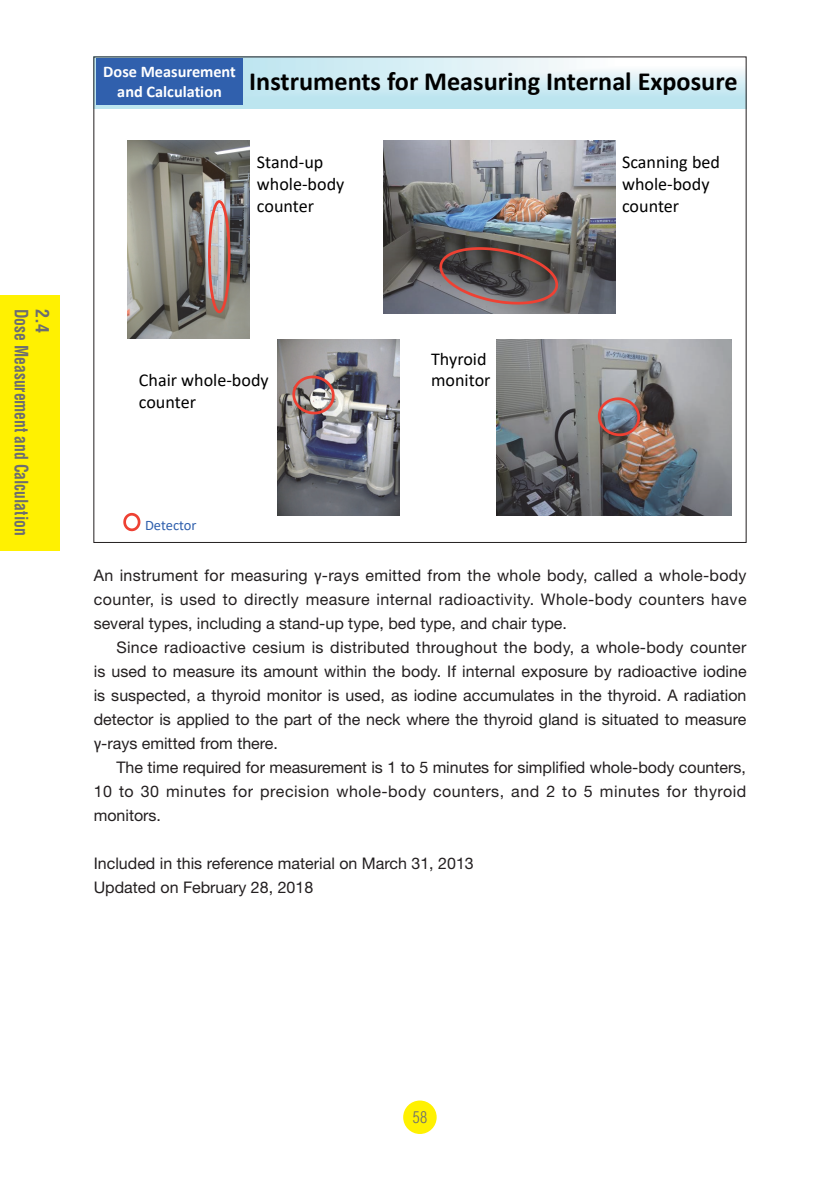
<style>
.page{position:relative;width:840px;height:1191px;background:#fff}
.page>*{position:absolute;margin:0;border:0;box-sizing:border-box;transform-origin:0 0}
.t1{font:700 26.2px "Calibri";color:#000}
.t2{font:18px/21.8px "Calibri";color:#000}
.t3{font:700 condensed 18px "Helvetica";color:#6c6d70;scale:.87 1}
.t4{font:700 condensed 18px "Helvetica";color:#6c6d70}
.t5{font:700 16.2px/19.6px "Calibri";color:#fff;text-align:center}
.t6{font:16px/24px "Helvetica Neue";color:#231f20;text-align:justify}
.t7{font:300 condensed 16px "Helvetica";color:#6c6d70}
.t8{font:14.4px "Calibri";color:#3060ad}
.s1{font-style:inherit}
</style>
<div class="page">
<div style="left:403px;top:1100px;width:33px;height:34px;background:#fff101;border-radius:50%"></div>
<div style="left:0;top:295px;width:60px;height:255px;background:#fff101"></div>
<img style="left:96px;top:59px;width:648px;height:49px">
<img style="left:127px;top:141px;width:122px;height:197px">
<img style="left:383px;top:141px;width:231px;height:172px">
<img style="left:496px;top:339px;width:235px;height:176px">
<svg style="left:439px;top:247px;width:118px;height:57px;background:#645151"></svg>
<img style="left:277px;top:339px;width:122px;height:176px">
<svg style="left:292px;top:375px;width:42px;height:39px;background:#a88583"></svg>
<svg style="left:597px;top:397px;width:42px;height:39px;background:#8f7a81"></svg>
<svg style="left:123px;top:513px;width:17px;height:18px"></svg>
<svg style="left:208px;top:200px;width:22px;height:113px;background:#c09894"></svg>
<div style="left:96px;top:58px;width:147px;height:46px;background:#3060ad"></div>
<p class="t3" style="left:32px;top:309px;width:262px;rotate:90deg">Dose Measurement and Calculation</p>
<p class="t4" style="left:53px;top:309px;width:25px;rotate:90deg">2.4</p>
<p class="t5" style="left:103px;top:62px;width:134px">Dose Measurement and Calculation</p>
<p class="t1" style="left:249px;top:63px;width:489px">Instruments for Measuring Internal Exposure</p>
<p class="t2" style="left:257px;top:151px;width:89px">Stand‐up whole‐body counter</p>
<p class="t2" style="left:621px;top:151px;width:99px">Scanning bed whole‐body counter</p>
<p class="t2" style="left:139px;top:369px;width:131px">Chair whole‐body counter</p>
<p class="t8" style="left:145px;top:515px;width:53px">Detector</p>
<p class="t2" style="left:431px;top:347px;width:61px">Thyroid monitor</p>
<p class="t6" style="left:94px;top:563px;width:654px">An instrument for measuring <span class="s1">γ</span>-rays emitted from the whole body, called a whole-body counter, is used to directly measure internal radioactivity. Whole-body counters have several types, including a stand-up type, bed type, and chair type.</p>
<p class="t6" style="left:94px;top:635px;width:654px;text-indent:23px">Since radioactive cesium is distributed throughout the body, a whole-body counter is used to measure its amount within the body. If internal exposure by radioactive iodine is suspected, a thyroid monitor is used, as iodine accumulates in the thyroid. A radiation detector is applied to the part of the neck where the thyroid gland is situated to measure <span class="s1">γ</span>-rays emitted from there.</p>
<p class="t6" style="left:94px;top:755px;width:654px;text-indent:23px">The time required for measurement is 1 to 5 minutes for simplified whole-body counters, 10 to 30 minutes for precision whole-body counters, and 2 to 5 minutes for thyroid monitors.</p>
<p class="t6" style="left:94px;top:851px;width:381px">Included in this reference material on March 31, 2013</p>
<p class="t6" style="left:94px;top:875px;width:221px">Updated on February 28, 2018</p>
<p class="t7" style="left:412px;top:1107px;width:16px">58</p>
</div>
